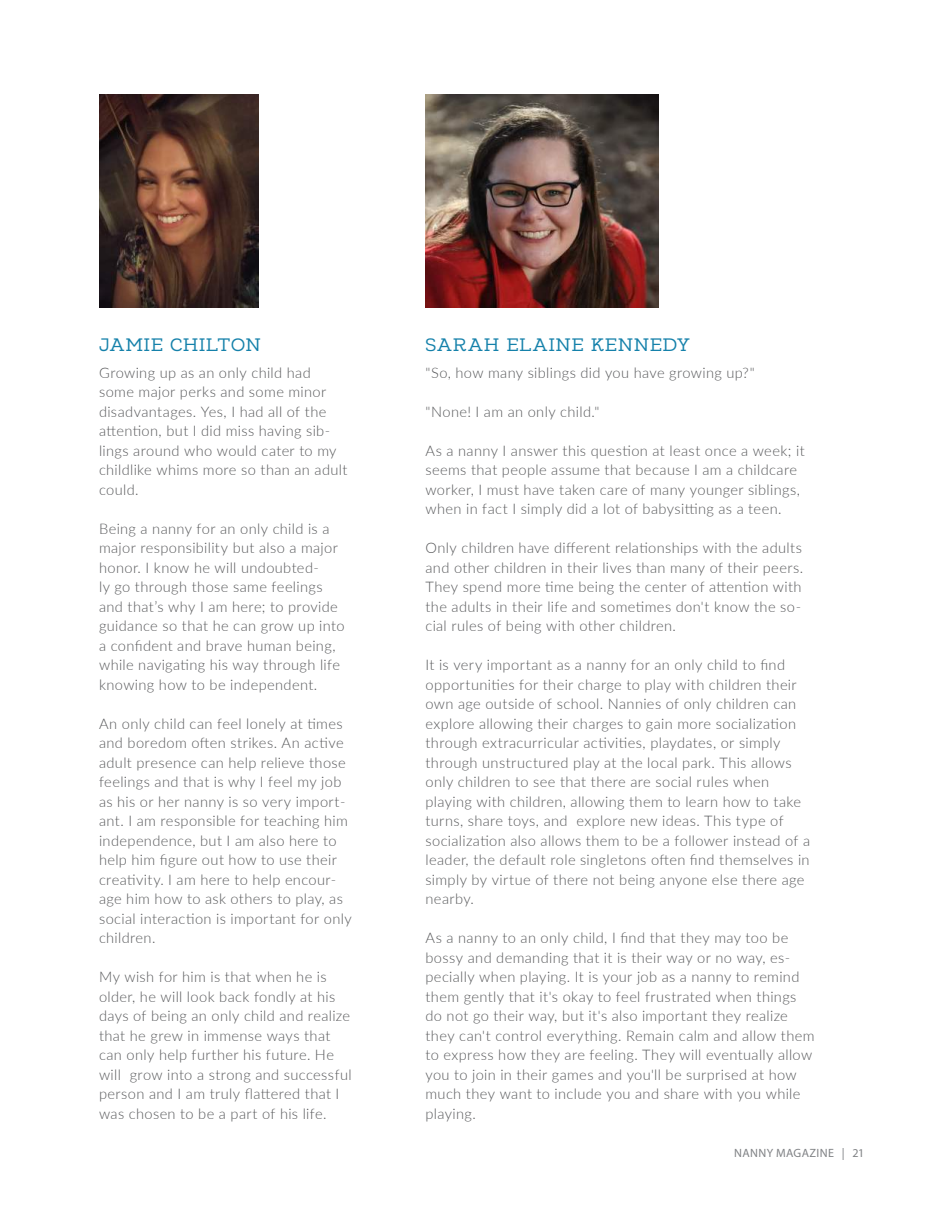
<style>
.page{position:relative;width:932px;height:1215px;background:#fff}
.page>*{position:absolute;margin:0;border:0;box-sizing:border-box;transform-origin:0 0}
.t1{font:18px "MADE Likes Slab";letter-spacing:.02em;color:#1581aa}
.t2{font:300 14.7px/19.5px "Lato";letter-spacing:.025em;color:#57585a}
.t3{font:12px "Myriad Pro";letter-spacing:.03em;color:#808285}
</style>
<div class="page">
<img style="left:99px;top:94px;width:160px;height:214px">
<img style="left:425px;top:94px;width:233px;height:214px">
<p class="t1" style="left:99px;top:335px;width:163px">JAMIE CHILTON</p>
<p class="t2" style="left:99px;top:362px;width:250px">Growing up as an only child had some major perks and some minor disadvantages. Yes, I had all of the attention, but I did miss having sib&shy;lings around who would cater to my childlike whims more so than an adult could.</p>
<p class="t2" style="left:99px;top:518px;width:247px">Being a nanny for an only child is a major responsibility but also a major honor. I know he will undoubted-<br>ly go through those same feelings and that’s why I am here; to provide guidance so that he can grow up into a confident and brave human being, while navigating his way through life knowing how to be independent.</p>
<p class="t2" style="left:99px;top:713px;width:254px">An only child can feel lonely at times and boredom often strikes. An active adult presence can help relieve those feelings and that is why I feel my job as his or her nanny is so very import&shy;ant. I am responsible for teaching him independence, but I am also here to help him figure out how to use their creativity. I am here to help encour&shy;age him how to ask others to play, as social interaction is important for only children.</p>
<p class="t2" style="left:99px;top:967px;width:254px">My wish for him is that when he is older, he will look back fondly at his days of being an only child and realize that he grew in immense ways that can only help further his future. He will grow into a strong and successful person and I am truly flattered that I was chosen to be a part of his life.</p>
<p class="t1" style="left:425px;top:335px;width:266px">SARAH ELAINE KENNEDY</p>
<p class="t2" style="left:425px;top:362px;width:331px">"So, how many siblings did you have growing up?"</p>
<p class="t2" style="left:425px;top:401px;width:175px">"None! I am an only child."</p>
<p class="t2" style="left:425px;top:440px;width:381px">As a nanny I answer this question at least once a week; it seems that people assume that because I am a childcare worker, I must have taken care of many younger siblings, when in fact I simply did a lot of babysitting as a teen.</p>
<p class="t2" style="left:425px;top:538px;width:379px">Only children have different relationships with the adults and other children in their lives than many of their peers.<br>They spend more time being the center of attention with the adults in their life and sometimes don't know the so&shy;cial rules of being with other children.</p>
<p class="t2" style="left:425px;top:655px;width:386px">It is very important as a nanny for an only child to find opportunities for their charge to play with children their own age outside of school. Nannies of only children can explore allowing their charges to gain more socialization through extracurricular activities, playdates, or simply through unstructured play at the local park. This allows only children to see that there are social rules when playing with children, allowing them to learn how to take turns, share toys, and explore new ideas. This type of socialization also allows them to be a follower instead of a leader, the default role singletons often find themselves in simply by virtue of there not being anyone else there age nearby.</p>
<p class="t2" style="left:425px;top:928px;width:390px">As a nanny to an only child, I find that they may too be bossy and demanding that it is their way or no way, es&shy;pecially when playing. It is your job as a nanny to remind them gently that it's okay to feel frustrated when things do not go their way, but it's also important they realize they can't control everything. Remain calm and allow them to express how they are feeling. They will eventually allow you to join in their games and you'll be surprised at how much they want to include you and share with you while playing.</p>
<p class="t3" style="left:734px;top:1145px;width:132px">NANNY MAGAZINE | 21</p>
</div>
